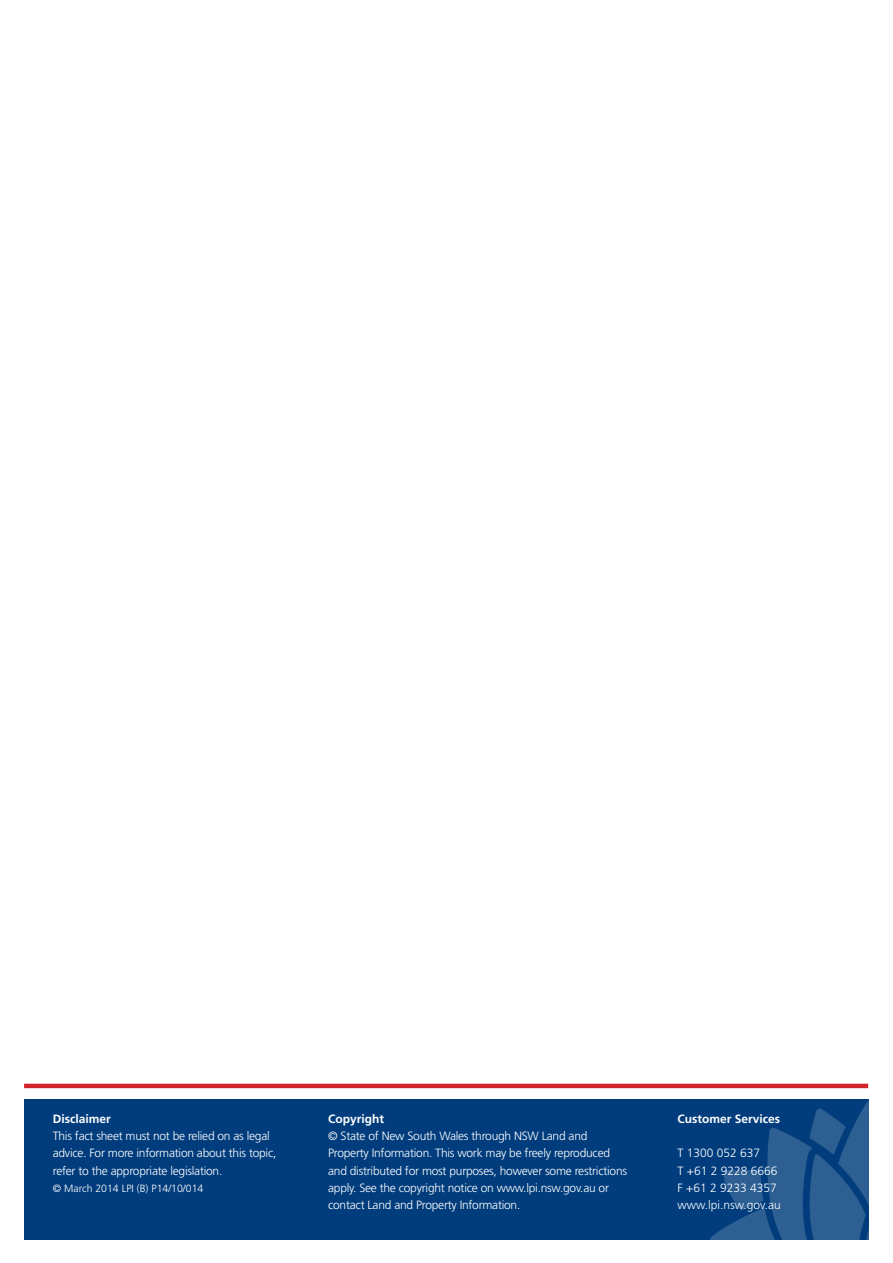
<style>
.page{position:relative;width:893px;height:1263px;background:#fff}
.page>*{position:absolute;margin:0;border:0;box-sizing:border-box;transform-origin:0 0}
.t1{font:300 12px/17.2px "Frutiger";letter-spacing:-.02em;color:#fff}
.t2{font:300 12px/17.2px "Frutiger LT";color:#fff}
.t3{font:700 12px "Frutiger";color:#fff}
.t4{font:300 10.5px "Frutiger";color:#fff}
</style>
<div class="page">
<div style="left:24px;top:1099px;width:844px;height:141px;background:#013d7d"></div>
<svg style="left:710px;top:1102px;width:158px;height:138px"></svg>
<hr style="left:24px;top:1084px;width:844px;height:4px;background:#d1232a">
<p class="t3" style="left:53px;top:1112px;width:60px">Disclaimer</p>
<p class="t1" style="left:53px;top:1127px;width:225px">This fact sheet must not be relied on as legal advice. For more information about this topic, refer to the appropriate legislation.</p>
<p class="t4" style="left:53px;top:1182px;width:152px">© March 2014 LPI (B) P14/10/014</p>
<p class="t3" style="left:328px;top:1112px;width:58px">Copyright</p>
<p class="t1" style="left:328px;top:1127px;width:301px">© State of New South Wales through NSW Land and Property Information. This work may be freely reproduced and distributed for most purposes, however some restrictions apply. See the copyright notice on www.lpi.nsw.gov.au or contact Land and Property Information.</p>
<p class="t3" style="left:677px;top:1112px;width:104px">Customer Services</p>
<p class="t2" style="left:677px;top:1145px;width:105px">T 1300 052 637<br>T +61 2 9228 6666<br>F +61 2 9233 4357 www.lpi.nsw.gov.au</p>
</div>
